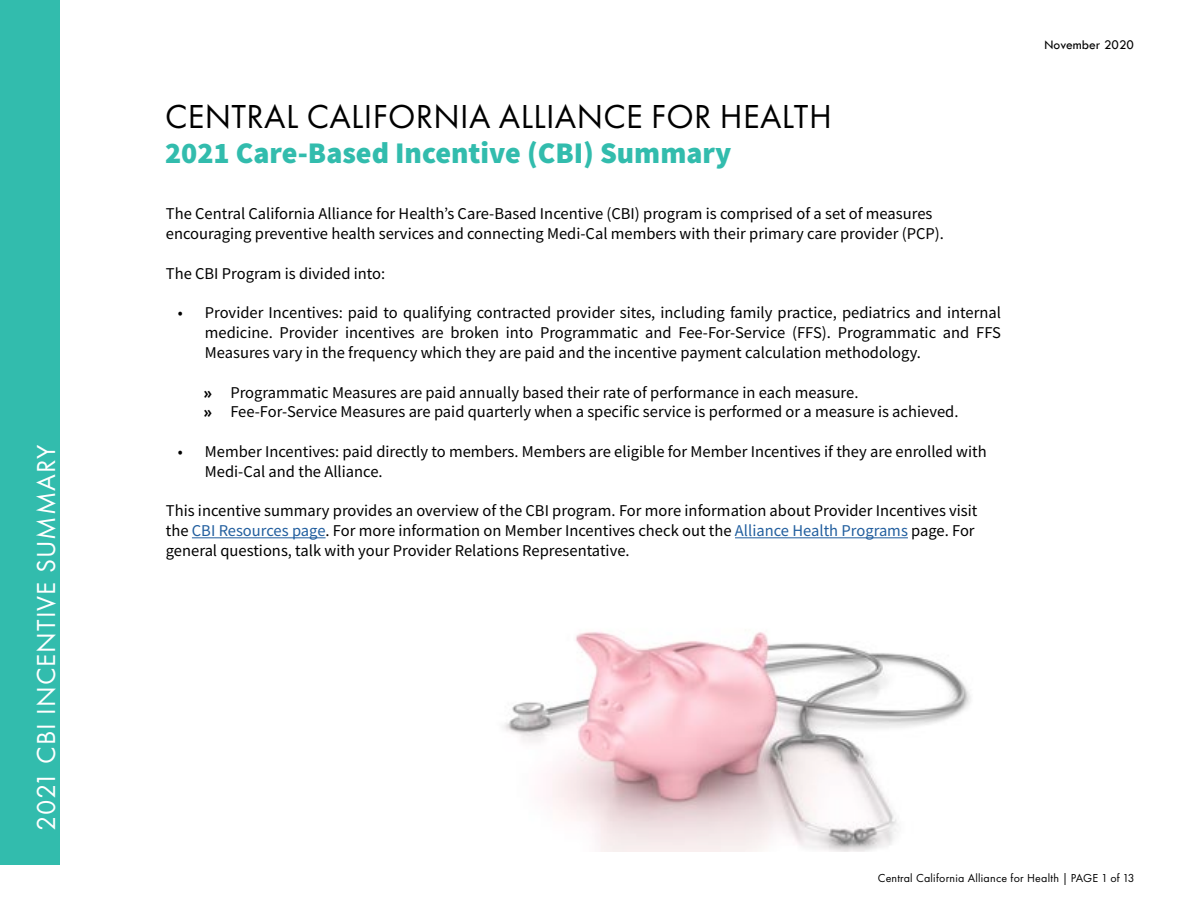
<style>
.page{position:relative;width:1188px;height:918px;background:#fff}
.page>*{position:absolute;margin:0;border:0;box-sizing:border-box;transform-origin:0 0}
.t1{font:34.5px "Futura PT";letter-spacing:.01em;color:#000}
.t2{font:900 30px "Source Sans Pro";color:#32bcad}
.t3{font:27px "Futura PT";letter-spacing:.04em;color:#fff}
.t4{font:16.5px/19.8px "Source Sans Pro";color:#000}
.t5{font:13.5px "Tw Cen";color:#000}
.t6{font:12px "Futura PT";letter-spacing:.02em;color:#000}
.s1{font-family:"Futura PT";font-weight:800}
.s2{color:#215e9e}
</style>
<div class="page">
<img style="left:504px;top:632px;width:467px;height:219px">
<hr style="left:192px;top:537px;width:134px;height:1px;background:#215e9e">
<hr style="left:735px;top:537px;width:173px;height:1px;background:#215e9e">
<div style="left:0;top:0;width:59px;height:865px;background:#32bcad"></div>
<h3 class="t3" style="left:30px;top:831px;width:387px;rotate:-90deg">2021 CBI INCENTIVE SUMMARY</h3>
<h1 class="t1" style="left:165px;top:96px;width:668px">CENTRAL CALIFORNIA ALLIANCE FOR HEALTH</h1>
<h2 class="t2" style="left:165px;top:132px;width:568px">2021 Care-Based Incentive (CBI) Summary</h2>
<p class="t4" style="left:166px;top:204px;width:780px">The Central California Alliance for Health’s Care-Based Incentive (CBI) program is comprised of a set of measures encouraging preventive health services and connecting Medi-Cal members with their primary care provider (PCP).</p>
<p class="t4" style="left:166px;top:263px;width:221px">The CBI Program is divided into:</p>
<p class="t4" style="left:205px;top:303px;width:798px;text-align:justify;text-indent:-27px">• Provider Incentives: paid to qualifying contracted provider sites, including family practice, pediatrics and internal medicine. Provider incentives are broken into Programmatic and Fee-For-Service (FFS). Programmatic and FFS Measures vary in the frequency which they are paid and the incentive payment calculation methodology.</p>
<p class="t4" style="left:203px;top:382px;width:757px"><span class="s1">»</span> Programmatic Measures are paid annually based their rate of performance in each measure.<br><span class="s1">»</span> Fee-For-Service Measures are paid quarterly when a specific service is performed or a measure is achieved.</p>
<p class="t4" style="left:205px;top:442px;width:783px;text-indent:-27px">• Member Incentives: paid directly to members. Members are eligible for Member Incentives if they are enrolled with<br>Medi-Cal and the Alliance.</p>
<p class="t4" style="left:166px;top:501px;width:813px">This incentive summary provides an overview of the CBI program. For more information about Provider Incentives visit the <span class="s2">CBI Resources page</span>. For more information on Member Incentives check out the <span class="s2">Alliance Health Programs</span> page. For general questions, talk with your Provider Relations Representative.</p>
<p class="t5" style="left:1045px;top:37px;width:91px">November 2020</p>
<p class="t6" style="left:878px;top:871px;width:258px">Central California Alliance for Health | PAGE 1 of 13</p>
</div>
